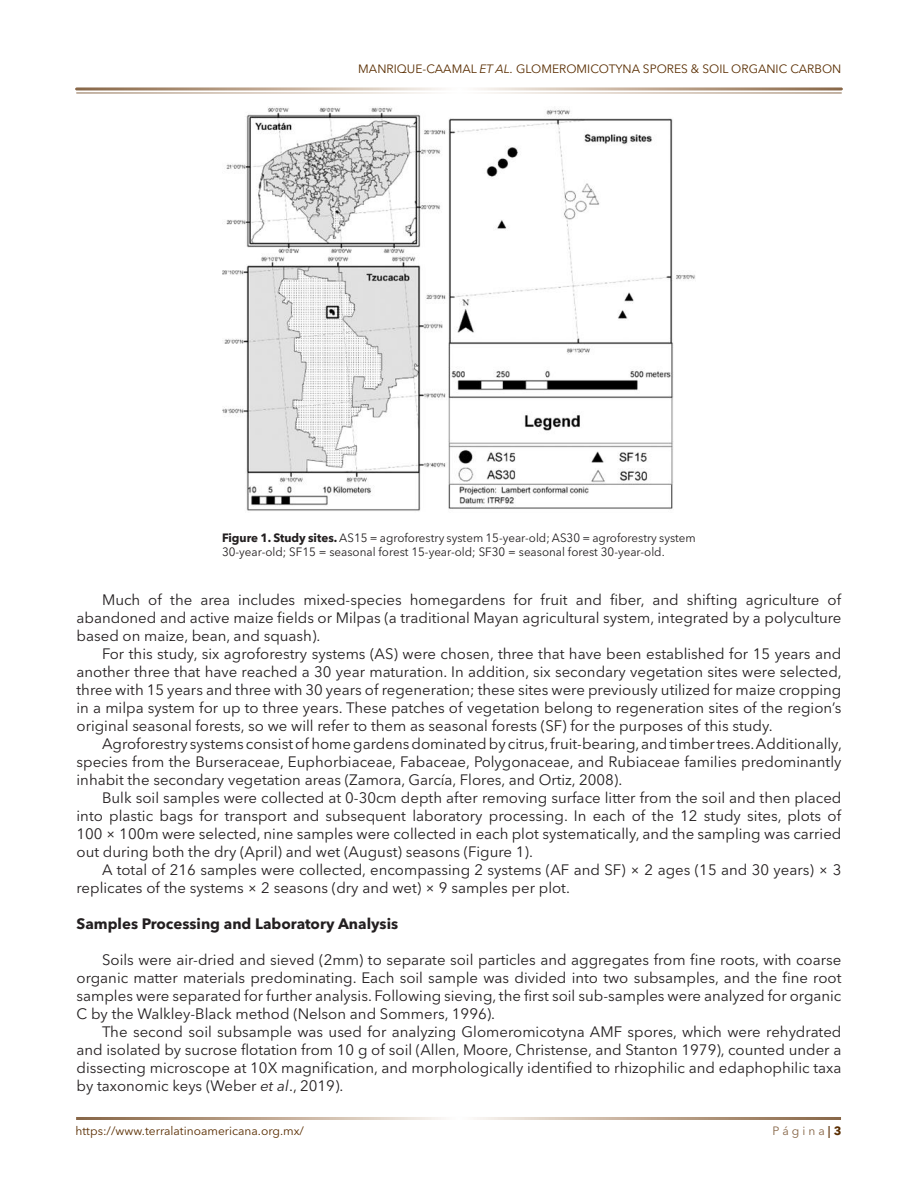
<style>
.page{position:relative;width:918px;height:1188px;background:#fff}
.page>*{position:absolute;margin:0;border:0;box-sizing:border-box;transform-origin:0 0}
._5_-CONTENIDO{font:15px/18px "Avenir Next LT Pro";color:#231f20;text-align:justify}
._5_-CONTENIDO-2{font:700 15px "Avenir Next LT Pro";color:#231f20}
._13_-TITULO_FIGURA{font:12px/14.4px "Avenir Next LT Pro";color:#231f20}
.t1{font:12px "Avenir Next LT Pro";color:#592d00}
.t2{font:12px "Avenir Next LT Pro";color:#866546}
.s1{font-style:italic}
.s2{font-weight:700}
.s3{font-weight:700;color:#592d00}
</style>
<div class="page">
<img style="left:222px;top:107px;width:474px;height:404px">
<p class="t1" style="left:358px;top:62px;width:485px">MANRIQUE-CAAMAL <span class="s1">ET AL.</span> GLOMEROMICOTYNA SPORES &amp; SOIL ORGANIC CARBON</p>
<p class="_13_-TITULO_FIGURA" style="left:222px;top:531px;width:475px"><span class="s2">Figure 1. Study sites.</span> AS15 = agroforestry system 15-year-old; AS30 = agroforestry system<br>30-year-old; SF15 = seasonal forest 15-year-old; SF30 = seasonal forest 30-year-old.</p>
<p class="_5_-CONTENIDO" style="left:77px;top:591px;width:766px;text-indent:26px">Much of the area includes mixed-species homegardens for fruit and fiber, and shifting agriculture of abandoned and active maize fields or Milpas (a traditional Mayan agricultural system, integrated by a polyculture based on maize, bean, and squash).</p>
<p class="_5_-CONTENIDO" style="left:77px;top:645px;width:767px;text-indent:26px">For this study, six agroforestry systems (AS) were chosen, three that have been established for 15 years and another three that have reached a 30 year maturation. In addition, six secondary vegetation sites were selected, three with 15 years and three with 30 years of regeneration; these sites were previously utilized for maize cropping in a milpa system for up to three years. These patches of vegetation belong to regeneration sites of the region’s original seasonal forests, so we will refer to them as seasonal forests (SF) for the purposes of this study.</p>
<p class="_5_-CONTENIDO" style="left:77px;top:735px;width:767px;text-indent:26px">Agroforestry systems consist of home gardens dominated by citrus, fruit-bearing, and timber trees. Additionally, species from the Burseraceae, Euphorbiaceae, Fabaceae, Polygonaceae, and Rubiaceae families predominantly inhabit the secondary vegetation areas (Zamora, García, Flores, and Ortiz, 2008).</p>
<p class="_5_-CONTENIDO" style="left:77px;top:789px;width:767px;text-indent:26px">Bulk soil samples were collected at 0-30cm depth after removing surface litter from the soil and then placed into plastic bags for transport and subsequent laboratory processing. In each of the 12 study sites, plots of 100 × 100m were selected, nine samples were collected in each plot systematically, and the sampling was carried out during both the dry (April) and wet (August) seasons (Figure 1).</p>
<p class="_5_-CONTENIDO" style="left:77px;top:861px;width:766px;text-indent:26px">A total of 216 samples were collected, encompassing 2 systems (AF and SF) × 2 ages (15 and 30 years) × 3 replicates of the systems × 2 seasons (dry and wet) × 9 samples per plot.</p>
<p class="_5_-CONTENIDO-2" style="left:77px;top:915px;width:323px">Samples Processing and Laboratory Analysis</p>
<p class="_5_-CONTENIDO" style="left:77px;top:951px;width:766px;text-indent:26px">Soils were air-dried and sieved (2mm) to separate soil particles and aggregates from fine roots, with coarse organic matter materials predominating. Each soil sample was divided into two subsamples, and the fine root samples were separated for further analysis. Following sieving, the first soil sub-samples were analyzed for organic C by the Walkley-Black method (Nelson and Sommers, 1996).</p>
<p class="_5_-CONTENIDO" style="left:77px;top:1023px;width:766px;text-indent:26px">The second soil subsample was used for analyzing Glomeromicotyna AMF spores, which were rehydrated and isolated by sucrose flotation from 10 g of soil (Allen, Moore, Christense, and Stanton 1979), counted under a dissecting microscope at 10X magnification, and morphologically identified to rhizophilic and edaphophilic taxa by taxonomic keys (Weber <span class="s1">et al</span>., 2019).</p>
<p class="t1" style="left:76px;top:1124px;width:230px">https://www.terralatinoamericana.org.mx/</p>
<p class="t2" style="left:772px;top:1124px;width:70px">P á g i n a<span class="s2">|</span><span class="s3">3</span></p>
</div>
